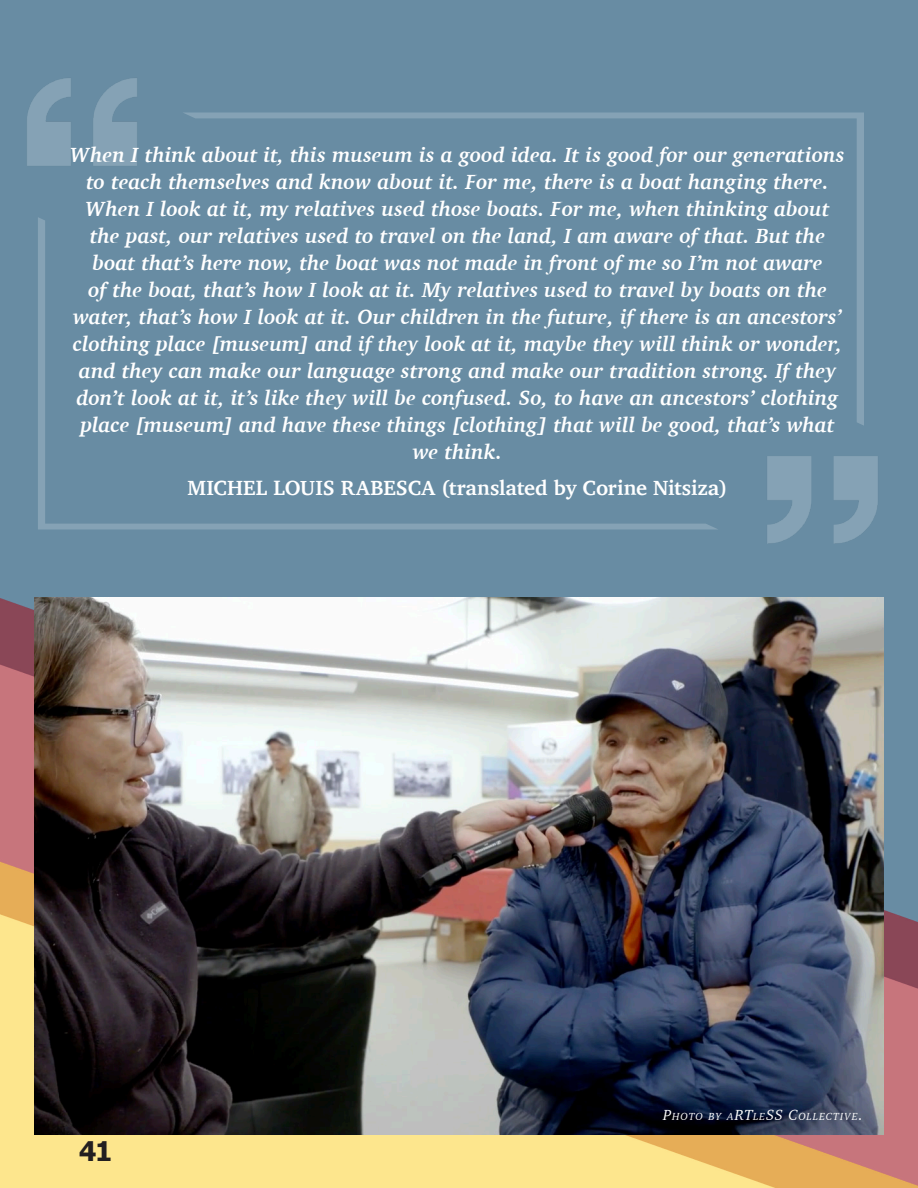
<style>
.page{position:relative;width:918px;height:1188px;background:#fff}
.page>*{position:absolute;margin:0;border:0;box-sizing:border-box;transform-origin:0 0}
.Folio{font:700 27px "Tahoma";color:#231f20}
.Paragraph_Style_187{font:italic 700 21px/27px "Charter";letter-spacing:-.005em;color:#fff;text-align:center}
.Paragraph_Style_187-2{font:700 21px "Charter";color:#fff}
.Byline{font:italic 10.5px "Charter";letter-spacing:.1em;color:#fff}
.s1{font-size:15px}
</style>
<div class="page">
<img style="left:0;top:0;width:918px;height:1188px">
<img style="left:35px;top:598px;width:848px;height:537px">
<div style="left:187px;top:113px;width:677px;height:280px;background:#688ca3"></div>
<div style="left:38px;top:217px;width:681px;height:313px;background:#688ca3"></div>
<img style="left:0;top:16px;width:187px;height:211px">
<img style="left:717px;top:393px;width:199px;height:206px">
<p class="Paragraph_Style_187" style="left:70px;top:141px;width:776px">When I think about it, this museum is a good idea. It is good for our generations to teach themselves and know about it. For me, there is a boat hanging there.<br>When I look at it, my relatives used those boats. For me, when thinking about the past, our relatives used to travel on the land, I am aware of that. But the boat that’s here now, the boat was not made in front of me so I’m not aware<br>of the boat, that’s how I look at it. My relatives used to travel by boats on the water, that’s how I look at it. Our children in the future, if there is an ancestors’ clothing place [museum] and if they look at it, maybe they will think or wonder, and they can make our language strong and make our tradition strong. If they don’t look at it, it’s like they will be confused. So, to have an ancestors’ clothing place [museum] and have these things [clothing] that will be good, that’s what we think.</p>
<p class="Paragraph_Style_187-2" style="left:188px;top:470px;width:541px">MICHEL LOUIS RABESCA (translated by Corine Nitsiza)</p>
<p class="Folio" style="left:79px;top:1132px;width:35px">41</p>
<p class="Byline" style="left:663px;top:1108px;width:201px"><span class="s1">P</span>HOTO BY A<span class="s1">RT</span>LE<span class="s1">SS C</span>OLLECTIVE<span class="s1">.</span></p>
</div>
